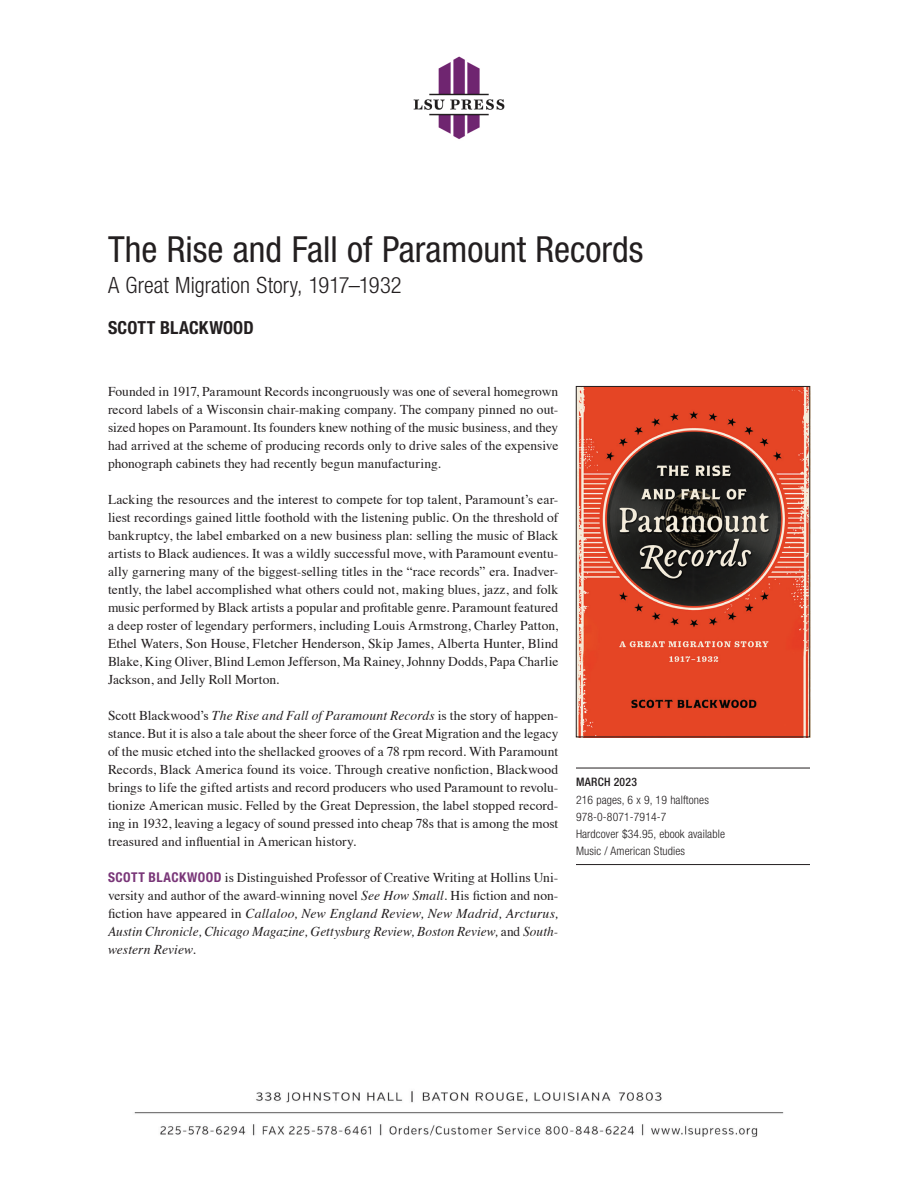
<style>
.page{position:relative;width:918px;height:1188px;background:#fff}
.page>*{position:absolute;margin:0;border:0;box-sizing:border-box;transform-origin:0 0}
.t1{font:condensed 36px "Helvetica Neue";color:#231f20}
.t2{font:300 condensed 22.5px "Helvetica Neue";color:#231f20}
.t3{font:700 condensed 18px "Helvetica Neue";letter-spacing:.01em;color:#231f20}
.t4{font:13.5px/18px "Times";letter-spacing:.005em;color:#231f20;text-align:justify}
.t5{font:italic 13.5px/18px "Times";letter-spacing:.005em;color:#231f20;text-align:justify}
.t6{font:300 condensed 11.7px/17.2px "Helvetica Neue";letter-spacing:.01em;color:#231f20}
.t7{font:500 condensed 11.7px "Helvetica Neue";letter-spacing:.025em;color:#231f20}
.s1{font-style:italic}
.s2{font-family:"Helvetica Neue";font-weight:700;font-style:normal;font-stretch:condensed;color:#793678}
.s3{font-style:normal}
</style>
<div class="page">
<img style="left:413px;top:56px;width:92px;height:84px">
<img style="left:134px;top:1091px;width:650px;height:46px">
<hr style="left:576px;top:768px;width:234px;height:1px;background:#231f20">
<hr style="left:576px;top:864px;width:234px;height:1px;background:#231f20">
<img style="left:578px;top:388px;width:230px;height:347px">
<div style="left:576px;top:386px;width:234px;height:351px;border:1px solid #231f20"></div>
<h1 class="t1" style="left:108px;top:228px;width:537px">The Rise and Fall of Paramount Records</h1>
<h2 class="t2" style="left:108px;top:272px;width:295px">A Great Migration Story, 1917–1932</h2>
<h3 class="t3" style="left:108px;top:316px;width:147px">SCOTT BLACKWOOD</h3>
<p class="t4" style="left:108px;top:382px;width:452px">Founded in 1917, Paramount Records incongruously was one of several homegrown record labels of a Wisconsin chair-making company. The company pinned no out&shy;sized hopes on Paramount. Its founders knew nothing of the music business, and they had arrived at the scheme of producing records only to drive sales of the expensive phonograph cabinets they had recently begun manufacturing.</p>
<p class="t4" style="left:108px;top:490px;width:452px">Lacking the resources and the interest to compete for top talent, Paramount’s ear&shy;liest recordings gained little foothold with the listening public. On the threshold of bankruptcy, the label embarked on a new business plan: selling the music of Black artists to Black audiences. It was a wildly successful move, with Paramount eventu&shy;ally garnering many of the biggest-selling titles in the “race records” era. Inadver&shy;tently, the label accomplished what others could not, making blues, jazz, and folk music performed by Black artists a popular and profitable genre. Paramount featured a deep roster of legendary performers, including Louis Armstrong, Charley Patton, Ethel Waters, Son House, Fletcher Henderson, Skip James, Alberta Hunter, Blind Blake, King Oliver, Blind Lemon Jefferson, Ma Rainey, Johnny Dodds, Papa Charlie Jackson, and Jelly Roll Morton.</p>
<p class="t4" style="left:108px;top:706px;width:452px">Scott Blackwood’s <span class="s1">The Rise and Fall of Paramount Records</span> is the story of happen&shy;stance. But it is also a tale about the sheer force of the Great Migration and the legacy of the music etched into the shellacked grooves of a 78 rpm record. With Paramount Records, Black America found its voice. Through creative nonfiction, Blackwood brings to life the gifted artists and record producers who used Paramount to revolu&shy;tionize American music. Felled by the Great Depression, the label stopped record&shy;ing in 1932, leaving a legacy of sound pressed into cheap 78s that is among the most treasured and influential in American history.</p>
<p class="t5" style="left:108px;top:868px;width:452px"><span class="s2">SCOTT BLACKWOOD</span> <span class="s3">is Distinguished Professor of Creative Writing at Hollins Uni&shy;versity and author of the award-winning novel</span> See How Small<span class="s3">. His fiction and non&shy;fiction have appeared in</span> Callaloo, New England Review, New Madrid, Arcturus, Austin Chronicle, Chicago Magazine, Gettysburg Review, Boston Review, <span class="s3">and</span> South&shy;western Review.</p>
<p class="t7" style="left:576px;top:775px;width:63px">MARCH 2023</p>
<p class="t6" style="left:576px;top:791px;width:151px">216 pages, 6 x 9, 19 halftones<br>978-0-8071-7914-7<br>Hardcover $34.95, ebook available<br>Music / American Studies</p>
</div>
